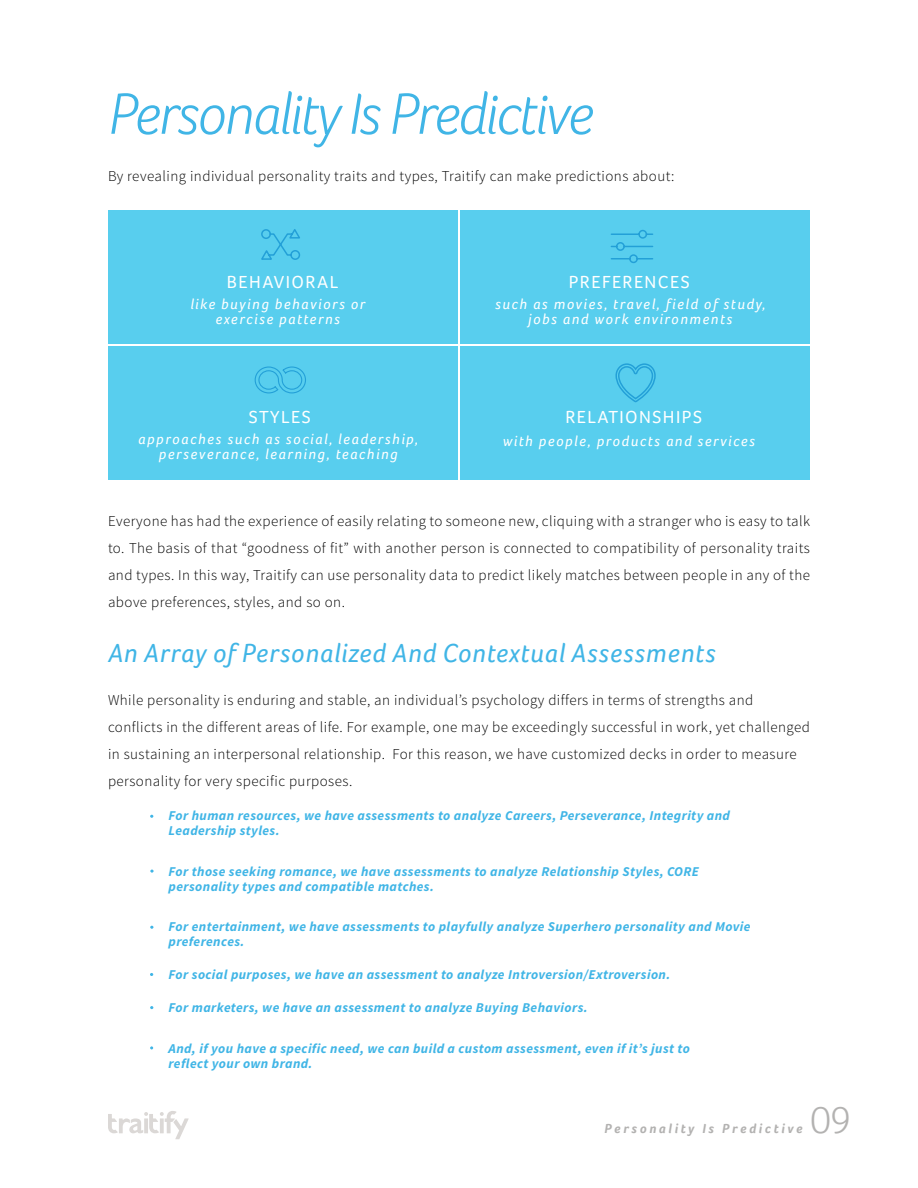
<style>
.page{position:relative;width:918px;height:1188px;background:#fff}
.page>*{position:absolute;margin:0;border:0;box-sizing:border-box;transform-origin:0 0}
.t1{font:italic 300 60px "Foco";letter-spacing:-.025em;color:#40b5e6}
.t2{font:300 39px "Foco";color:#b3b2b1}
.t3{font:italic 27px "Foco";letter-spacing:.03em;color:#40b5e6}
.t4{font:18px "Foco";letter-spacing:.08em;color:#fff}
.t5{font:300 15px/27px "Source Sans Pro";letter-spacing:.03em;color:#000;text-align:justify}
.t6{font:italic 15px/15px "Foco";letter-spacing:.1em;color:#fff;text-align:center}
.t7{font:italic 700 13.5px/15px "Source Sans Pro";letter-spacing:.03em;color:#40b5e6}
.t8{font:italic 700 13.5px "Foco";letter-spacing:.2em;color:#b3b2b1}
</style>
<div class="page">
<svg style="left:108px;top:1111px;width:81px;height:28px"></svg>
<div style="left:108px;top:210px;width:350px;height:133px;background:#58ceee"></div>
<div style="left:108px;top:346px;width:350px;height:134px;background:#58ceee"></div>
<div style="left:461px;top:346px;width:349px;height:134px;background:#58ceee"></div>
<div style="left:461px;top:210px;width:349px;height:134px;background:#58ceee"></div>
<svg style="left:261px;top:229px;width:39px;height:31px"></svg>
<svg style="left:610px;top:230px;width:44px;height:33px"></svg>
<svg style="left:254px;top:366px;width:52px;height:28px"></svg>
<svg style="left:615px;top:363px;width:41px;height:40px"></svg>
<h1 class="t1" style="left:108px;top:79px;width:487px">Personality Is Predictive</h1>
<p class="t5" style="left:108px;top:163px;width:568px">By revealing individual personality traits and types, Traitify can make predictions about:</p>
<p class="t4" style="left:227px;top:272px;width:113px">BEHAVIORAL</p>
<p class="t4" style="left:569px;top:271px;width:122px">PREFERENCES</p>
<p class="t6" style="left:190px;top:297px;width:177px">like buying behaviors or exercise patterns</p>
<p class="t6" style="left:495px;top:296px;width:272px">such as movies, travel, field of study, jobs and work environments</p>
<p class="t4" style="left:249px;top:407px;width:63px">STYLES</p>
<p class="t4" style="left:565px;top:407px;width:138px">RELATIONSHIPS</p>
<p class="t6" style="left:138px;top:432px;width:281px">approaches such as social, leadership, perseverance, learning, teaching</p>
<p class="t6" style="left:503px;top:433px;width:254px">with people, products and services</p>
<p class="t5" style="left:108px;top:508px;width:704px">Everyone has had the experience of easily relating to someone new, cliquing with a stranger who is easy to talk to. The basis of that “goodness of fit” with another person is connected to compatibility of personality traits and types. In this way, Traitify can use personality data to predict likely matches between people in any of the above preferences, styles, and so on.</p>
<h3 class="t3" style="left:108px;top:637px;width:609px">An Array of Personalized And Contextual Assessments</h3>
<p class="t5" style="left:108px;top:687px;width:703px;text-align:left">While personality is enduring and stable, an individual’s psychology differs in terms of strengths and conflicts in the different areas of life. For example, one may be exceedingly successful in work, yet challenged in sustaining an interpersonal relationship. For this reason, we have customized decks in order to measure personality for very specific purposes.</p>
<p class="t7" style="left:169px;top:808px;width:563px">For human resources, we have assessments to analyze Careers, Perseverance, Integrity and<br>Leadership styles.</p>
<p class="t7" style="left:169px;top:864px;width:532px">For those seeking romance, we have assessments to analyze Relationship Styles, CORE personality types and compatible matches.</p>
<p class="t7" style="left:169px;top:919px;width:584px">For entertainment, we have assessments to playfully analyze Superhero personality and Movie preferences.</p>
<p class="t7" style="left:169px;top:967px;width:503px">For social purposes, we have an assessment to analyze Introversion/Extroversion.</p>
<p class="t7" style="left:169px;top:1000px;width:421px">For marketers, we have an assessment to analyze Buying Behaviors.</p>
<p class="t7" style="left:169px;top:1041px;width:523px">And, if you have a specific need, we can build a custom assessment, even if it’s just to reflect your own brand.</p>
<p class="t8" style="left:604px;top:1120px;width:200px">Personality Is Predictive</p>
<h2 class="t2" style="left:810px;top:1097px;width:43px">09</h2>
</div>
